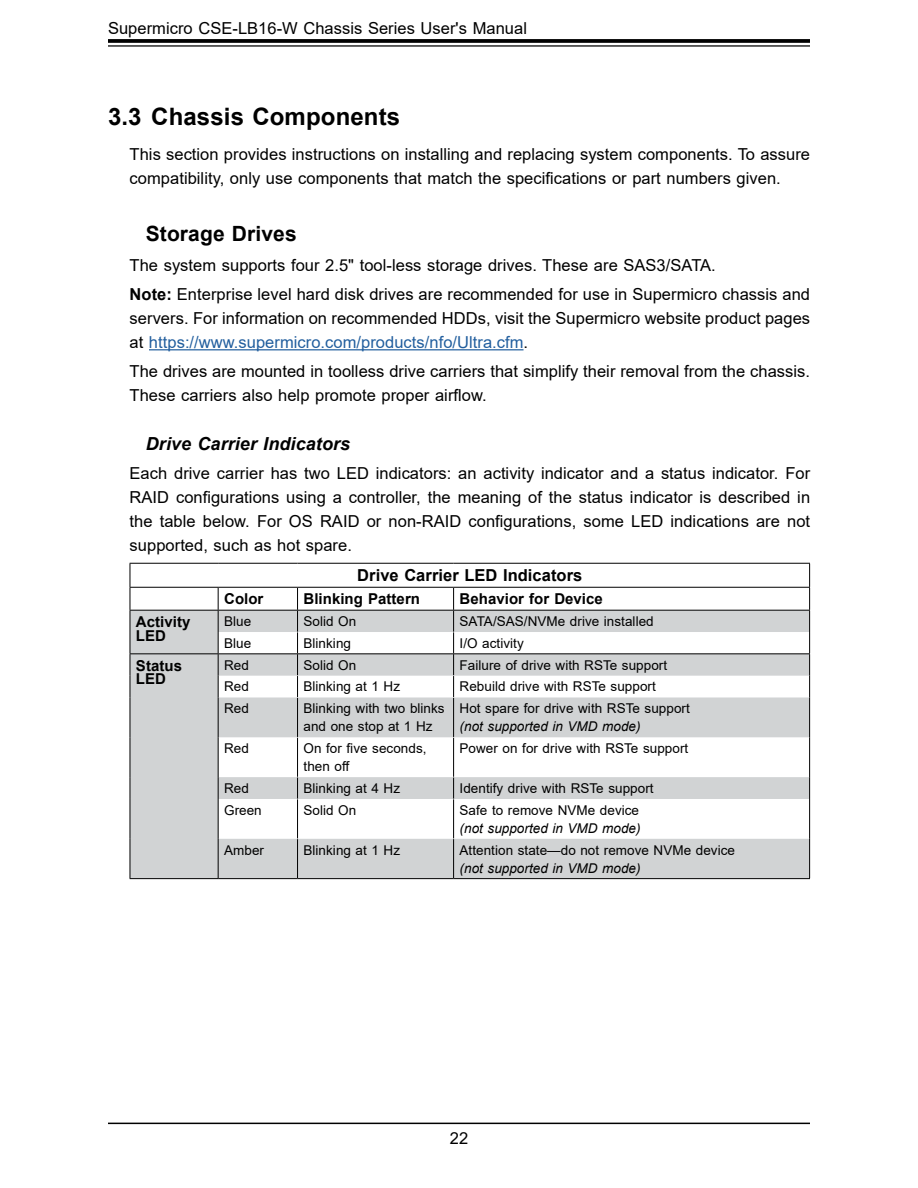
<style>
.page{position:relative;width:918px;height:1188px;background:#fff}
.page>*{position:absolute;margin:0;border:0;box-sizing:border-box;transform-origin:0 0}
.sm_Subhead_1{font:700 24px "Arial";letter-spacing:.005em;color:#000}
.sm_Subhead_2{font:700 21px "Arial";letter-spacing:.005em;color:#000}
.sm_Subhead_3{font:italic 700 18px "Arial";letter-spacing:.005em;color:#000}
.sm_body_text{font:16.5px/24px "Arial";letter-spacing:.005em;color:#000}
.sm_fig_table_title{font:700 16.5px "Arial";letter-spacing:.005em;color:#000}
.sm_table_column_head{font:700 15px/13.5px "Arial";letter-spacing:.005em;color:#000}
.sm_table_text{font:13.5px/18px "Arial";letter-spacing:.005em;color:#000}
.sm_table_text-2{font:italic 13.5px/18px "Arial";letter-spacing:.005em;color:#000}
.s1{font-weight:700}
.s2{color:#215e9e}
.s3{font-style:italic}
.s4{font-style:normal}
</style>
<div class="page">
<svg style="left:108px;top:39px;width:702px;height:4px"></svg>
<hr style="left:108px;top:45px;width:702px;height:2px;background:#000">
<hr style="left:108px;top:1123px;width:702px;height:1px;background:#000">
<hr style="left:149px;top:349px;width:375px;height:1px;background:#215e9e">
<svg style="left:131px;top:611px;width:678px;height:267px;fill:#d1d3d4"></svg>
<hr style="left:130px;top:563px;width:88px;height:1px;background:#000">
<hr style="left:218px;top:563px;width:80px;height:1px;background:#000">
<hr style="left:298px;top:563px;width:156px;height:1px;background:#000">
<hr style="left:454px;top:563px;width:356px;height:1px;background:#000">
<hr style="left:130px;top:587px;width:88px;height:1px;background:#000">
<hr style="left:218px;top:587px;width:80px;height:1px;background:#000">
<hr style="left:298px;top:587px;width:156px;height:1px;background:#000">
<hr style="left:454px;top:587px;width:356px;height:1px;background:#000">
<hr style="left:130px;top:610px;width:88px;height:1px;background:#000">
<hr style="left:218px;top:610px;width:80px;height:1px;background:#000">
<hr style="left:298px;top:610px;width:156px;height:1px;background:#000">
<hr style="left:454px;top:610px;width:356px;height:1px;background:#000">
<svg style="left:130px;top:564px;width:1px;height:133px"></svg>
<hr style="left:130px;top:697px;width:1px;height:40px;background:#000">
<hr style="left:218px;top:697px;width:1px;height:40px;background:#000">
<hr style="left:297px;top:698px;width:1px;height:39px;background:#000">
<hr style="left:453px;top:698px;width:1px;height:39px;background:#000">
<hr style="left:809px;top:697px;width:1px;height:40px;background:#000">
<hr style="left:130px;top:737px;width:1px;height:40px;background:#000">
<hr style="left:218px;top:737px;width:1px;height:40px;background:#000">
<hr style="left:297px;top:738px;width:1px;height:39px;background:#000">
<hr style="left:453px;top:738px;width:1px;height:39px;background:#000">
<hr style="left:809px;top:737px;width:1px;height:40px;background:#000">
<svg style="left:130px;top:777px;width:1px;height:22px"></svg>
<svg style="left:218px;top:777px;width:1px;height:22px"></svg>
<svg style="left:297px;top:778px;width:1px;height:21px"></svg>
<svg style="left:453px;top:778px;width:1px;height:21px"></svg>
<svg style="left:809px;top:777px;width:1px;height:22px"></svg>
<hr style="left:130px;top:799px;width:1px;height:40px;background:#000">
<hr style="left:218px;top:799px;width:1px;height:40px;background:#000">
<hr style="left:297px;top:799px;width:1px;height:39px;background:#000">
<hr style="left:453px;top:799px;width:1px;height:39px;background:#000">
<hr style="left:809px;top:799px;width:1px;height:40px;background:#000">
<hr style="left:130px;top:839px;width:1px;height:39px;background:#000">
<hr style="left:218px;top:839px;width:1px;height:39px;background:#000">
<hr style="left:297px;top:839px;width:1px;height:39px;background:#000">
<hr style="left:453px;top:839px;width:1px;height:39px;background:#000">
<hr style="left:809px;top:839px;width:1px;height:39px;background:#000">
<hr style="left:130px;top:878px;width:88px;height:1px;background:#000">
<hr style="left:218px;top:878px;width:80px;height:1px;background:#000">
<hr style="left:298px;top:878px;width:156px;height:1px;background:#000">
<hr style="left:454px;top:878px;width:356px;height:1px;background:#000">
<svg style="left:218px;top:588px;width:1px;height:109px"></svg>
<svg style="left:297px;top:588px;width:1px;height:109px"></svg>
<svg style="left:453px;top:588px;width:1px;height:109px"></svg>
<svg style="left:809px;top:564px;width:1px;height:133px"></svg>
<hr style="left:130px;top:653px;width:88px;height:1px;background:#000">
<hr style="left:218px;top:653px;width:80px;height:1px;background:#000">
<hr style="left:298px;top:653px;width:156px;height:1px;background:#000">
<hr style="left:454px;top:653px;width:356px;height:1px;background:#000">
<p class="sm_body_text" style="left:108px;top:16px;width:421px">Supermicro CSE-LB16-W Chassis Series User's Manual</p>
<p class="sm_Subhead_1" style="left:108px;top:100px;width:294px">3.3 Chassis Components</p>
<p class="sm_body_text" style="left:130px;top:142px;width:682px">This section provides instructions on installing and replacing system components. To assure compatibility, only use components that match the specifications or part numbers given.</p>
<p class="sm_Subhead_2" style="left:146px;top:219px;width:152px">Storage Drives</p>
<p class="sm_body_text" style="left:130px;top:253px;width:588px">The system supports four 2.5" tool-less storage drives. These are SAS3/SATA.</p>
<p class="sm_body_text" style="left:130px;top:282px;width:682px;text-align:justify"><span class="s1">Note:</span> Enterprise level hard disk drives are recommended for use in Supermicro chassis and servers. For information on recommended HDDs, visit the Supermicro website product pages at <span class="s2">https://www.supermicro.com/products/nfo/Ultra.cfm</span>.</p>
<p class="sm_body_text" style="left:130px;top:360px;width:682px">The drives are mounted in toolless drive carriers that simplify their removal from the chassis.<br>These carriers also help promote proper airflow.</p>
<p class="sm_Subhead_3" style="left:146px;top:432px;width:206px">Drive Carrier Indicators</p>
<p class="sm_body_text" style="left:130px;top:462px;width:682px;text-align:justify">Each drive carrier has two LED indicators: an activity indicator and a status indicator. For RAID configurations using a controller, the meaning of the status indicator is described in the table below. For OS RAID or non-RAID configurations, some LED indications are not supported, such as hot spare.</p>
<p class="sm_fig_table_title" style="left:357px;top:564px;width:227px">Drive Carrier LED Indicators</p>
<p class="sm_table_column_head" style="left:224px;top:592px;width:41px">Color</p>
<p class="sm_table_column_head" style="left:304px;top:592px;width:118px">Blinking Pattern</p>
<p class="sm_table_column_head" style="left:460px;top:592px;width:145px">Behavior for Device</p>
<p class="sm_table_column_head" style="left:136px;top:615px;width:56px">Activity<br>LED</p>
<p class="sm_table_text" style="left:224px;top:612px;width:29px">Blue</p>
<p class="sm_table_text" style="left:304px;top:612px;width:54px">Solid On</p>
<p class="sm_table_text" style="left:460px;top:612px;width:196px">SATA/SAS/NVMe drive installed</p>
<p class="sm_table_text" style="left:224px;top:634px;width:29px">Blue</p>
<p class="sm_table_text" style="left:304px;top:634px;width:49px">Blinking</p>
<p class="sm_table_text" style="left:460px;top:634px;width:66px">I/O activity</p>
<p class="sm_table_column_head" style="left:136px;top:659px;width:48px">Status<br>LED</p>
<p class="sm_table_text" style="left:224px;top:656px;width:26px">Red</p>
<p class="sm_table_text" style="left:304px;top:656px;width:54px">Solid On</p>
<p class="sm_table_text" style="left:460px;top:656px;width:209px">Failure of drive with RSTe support</p>
<p class="sm_table_text" style="left:224px;top:678px;width:26px">Red</p>
<p class="sm_table_text" style="left:304px;top:678px;width:98px">Blinking at 1 Hz</p>
<p class="sm_table_text" style="left:460px;top:678px;width:198px">Rebuild drive with RSTe support</p>
<p class="sm_table_text" style="left:224px;top:699px;width:26px">Red</p>
<p class="sm_table_text" style="left:304px;top:699px;width:143px">Blinking with two blinks and one stop at 1 Hz</p>
<p class="sm_table_text" style="left:460px;top:699px;width:232px">Hot spare for drive with RSTe support <span class="s3">(not supported in VMD mode)</span></p>
<p class="sm_table_text" style="left:224px;top:739px;width:26px">Red</p>
<p class="sm_table_text" style="left:304px;top:739px;width:125px">On for five seconds, then off</p>
<p class="sm_table_text" style="left:460px;top:739px;width:230px">Power on for drive with RSTe support</p>
<p class="sm_table_text" style="left:224px;top:779px;width:26px">Red</p>
<p class="sm_table_text" style="left:304px;top:779px;width:98px">Blinking at 4 Hz</p>
<p class="sm_table_text" style="left:460px;top:779px;width:196px">Identify drive with RSTe support</p>
<p class="sm_table_text" style="left:224px;top:801px;width:39px">Green</p>
<p class="sm_table_text" style="left:304px;top:801px;width:54px">Solid On</p>
<p class="sm_table_text-2" style="left:460px;top:801px;width:183px"><span class="s4">Safe to remove NVMe device </span>(not supported in VMD mode)</p>
<p class="sm_table_text" style="left:224px;top:841px;width:41px">Amber</p>
<p class="sm_table_text" style="left:304px;top:841px;width:98px">Blinking at 1 Hz</p>
<p class="sm_table_text" style="left:460px;top:841px;width:277px">Attention state—do not remove NVMe device <span class="s3">(not supported in VMD mode)</span></p>
<p class="sm_body_text" style="left:450px;top:1126px;width:20px">22</p>
</div>
